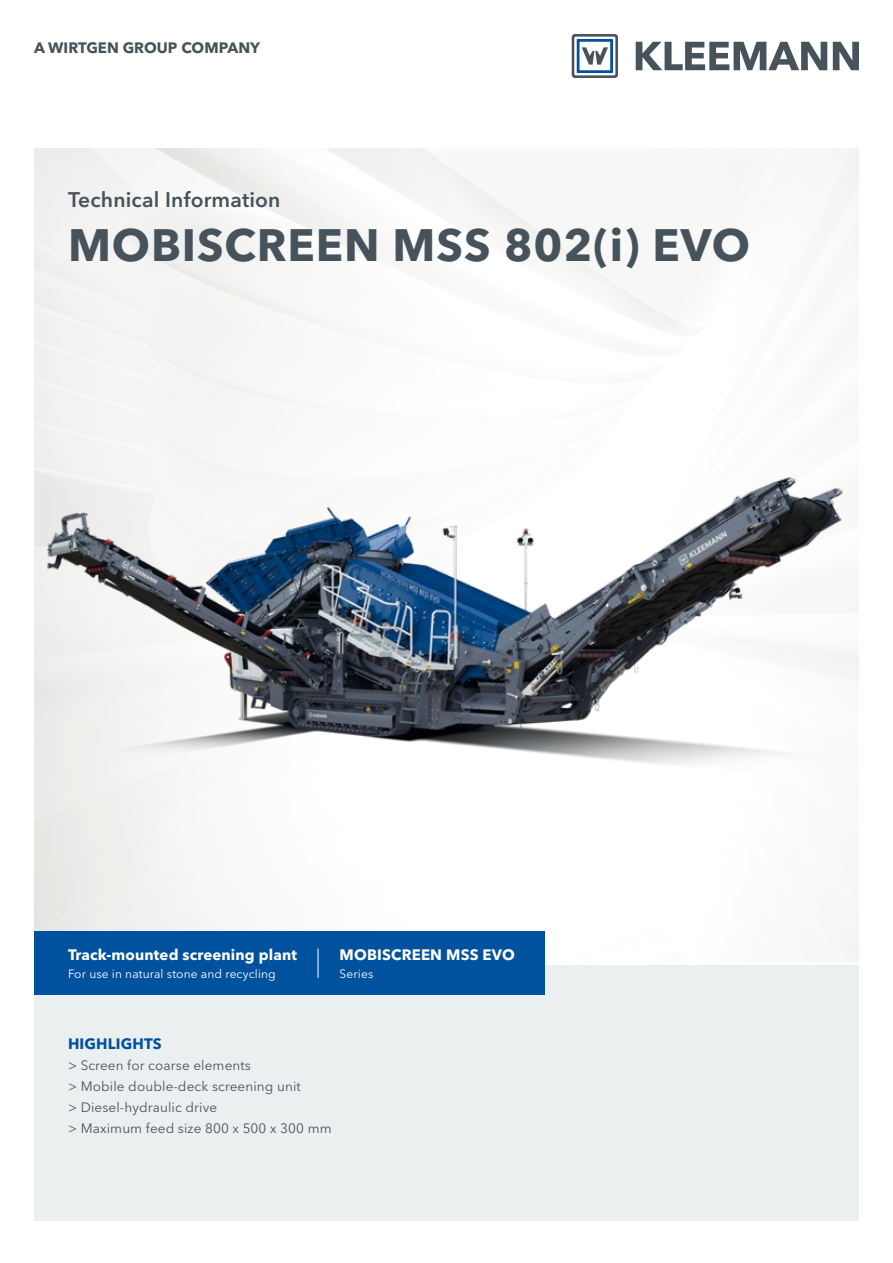
<style>
.page{position:relative;width:893px;height:1263px;background:#fff}
.page>*{position:absolute;margin:0;border:0;box-sizing:border-box;transform-origin:0 0}
.t1{font:700 45px "Avenir Next LT Pro";letter-spacing:.02em;color:#47535b}
.t2{font:600 21px "Avenir Next LT Pro";letter-spacing:.01em;color:#47535b}
.t3{font:700 15px "Avenir Next LT Pro";letter-spacing:.01em;color:#fff}
.t4{font:700 15px "Avenir Next LT Pro";color:#47535b}
.t5{font:700 15px "Avenir Next LT Pro";letter-spacing:.01em;color:#00519e}
.t6{font:13.5px/21px "Avenir Next LT Pro";letter-spacing:.01em;color:#47535b}
.t7{font:12px "Avenir Next LT Pro";letter-spacing:.01em;color:#fff}
</style>
<div class="page">
<img style="left:34px;top:149px;width:825px;height:812px">
<svg style="left:636px;top:42px;width:191px;height:28px"></svg>
<svg style="left:833px;top:42px;width:26px;height:28px"></svg>
<svg style="left:572px;top:34px;width:46px;height:44px"></svg>
<img style="left:34px;top:459px;width:825px;height:341px">
<div style="left:34px;top:965px;width:825px;height:255px;background:#eceff0"></div>
<div style="left:34px;top:931px;width:510px;height:64px;background:#00519e"></div>
<hr style="left:318px;top:948px;width:1px;height:30px;background:#fff">
<p class="t4" style="left:34px;top:39px;width:228px">A WIRTGEN GROUP COMPANY</p>
<h2 class="t2" style="left:68px;top:187px;width:214px">Technical Information</h2>
<h1 class="t1" style="left:68px;top:218px;width:684px">MOBISCREEN MSS 802(i) EVO</h1>
<p class="t3" style="left:68px;top:945px;width:231px">Track-mounted screening plant</p>
<p class="t7" style="left:68px;top:966px;width:209px">For use in natural stone and recycling</p>
<p class="t3" style="left:340px;top:945px;width:177px">MOBISCREEN MSS EVO</p>
<p class="t7" style="left:340px;top:966px;width:35px">Series</p>
<p class="t5" style="left:68px;top:1034px;width:95px">HIGHLIGHTS</p>
<p class="t6" style="left:68px;top:1055px;width:265px">&gt; Screen for coarse elements<br>&gt; Mobile double-deck screening unit<br>&gt; Diesel-hydraulic drive<br>&gt; Maximum feed size 800 x 500 x 300 mm</p>
</div>
